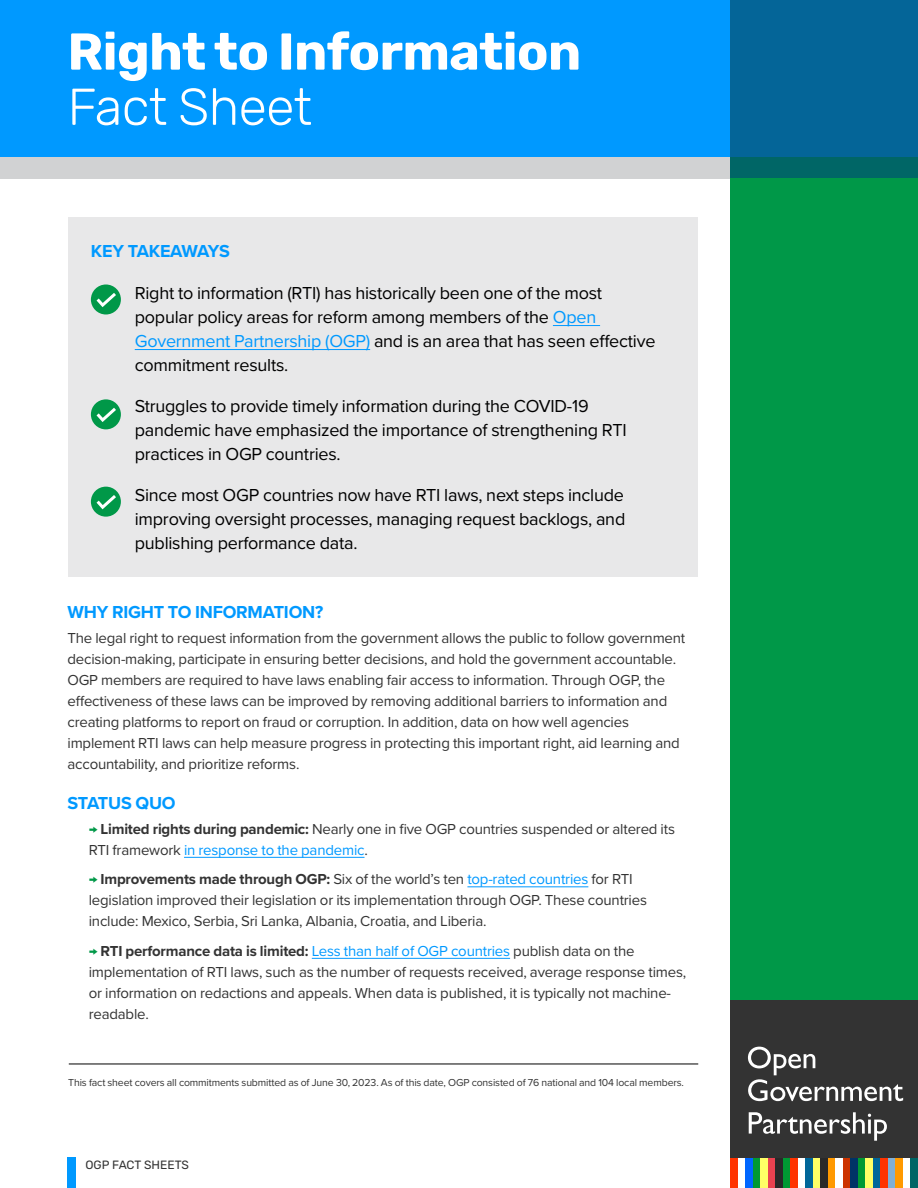
<style>
.page{position:relative;width:918px;height:1188px;background:#fff}
.page>*{position:absolute;margin:0;border:0;box-sizing:border-box;transform-origin:0 0}
.t1{font:700 51.75px "Rubik";letter-spacing:-.01em;color:#fff}
.t2{font:300 51.75px "Rubik";letter-spacing:-.015em;color:#fff}
.t3{font:18px/24px "Proxima Nova";letter-spacing:-.015em;color:#000}
.t4{font:700 18px "Proxima Nova";letter-spacing:-.015em;color:#09f}
.t5{font:15px/21px "Proxima Nova";letter-spacing:-.015em;color:#333}
.t6{font:12px "Rubik";color:#333}
.t7{font:10.5px "Proxima Nova";letter-spacing:-.015em;color:#333}
.s1{color:#09f}
.s2{font-weight:700;color:#009848}
.s3{font-weight:700}
</style>
<div class="page">
<div style="left:68px;top:1157px;width:8px;height:31px;background:#09f"></div>
<div style="left:68px;top:217px;width:630px;height:360px;background:#e8e8e9"></div>
<div style="left:0;top:0;width:731px;height:157px;background:#09f"></div>
<div style="left:731px;top:0;width:187px;height:157px;background:#046598"></div>
<div style="left:0;top:157px;width:731px;height:22px;background:#d1d2d3"></div>
<div style="left:731px;top:157px;width:187px;height:22px;background:#066"></div>
<hr style="left:184px;top:857px;width:181px;height:1px;background:#09f">
<hr style="left:467px;top:886px;width:121px;height:1px;background:#09f">
<hr style="left:312px;top:958px;width:198px;height:1px;background:#09f">
<div style="left:730px;top:1000px;width:188px;height:188px;background:#333"></div>
<div style="left:730px;top:1158px;width:8px;height:30px;background:#f30"></div>
<div style="left:738px;top:1158px;width:8px;height:30px;background:#fff"></div>
<div style="left:746px;top:1158px;width:7px;height:30px;background:#06f"></div>
<div style="left:753px;top:1158px;width:8px;height:30px;background:#093"></div>
<div style="left:761px;top:1158px;width:7px;height:30px;background:#ff6"></div>
<div style="left:768px;top:1158px;width:8px;height:30px;background:#e94250"></div>
<div style="left:776px;top:1158px;width:7px;height:30px;background:#292929"></div>
<div style="left:783px;top:1158px;width:8px;height:30px;background:#093"></div>
<div style="left:791px;top:1158px;width:7px;height:30px;background:#f30"></div>
<div style="left:798px;top:1158px;width:8px;height:30px;background:#fff"></div>
<div style="left:806px;top:1158px;width:7px;height:30px;background:#069"></div>
<div style="left:813px;top:1158px;width:8px;height:30px;background:#ff6"></div>
<div style="left:821px;top:1158px;width:7px;height:30px;background:#292929"></div>
<div style="left:828px;top:1158px;width:8px;height:30px;background:#f90"></div>
<div style="left:836px;top:1158px;width:7px;height:30px;background:#fff"></div>
<div style="left:843px;top:1158px;width:8px;height:30px;background:#c30"></div>
<div style="left:851px;top:1158px;width:7px;height:30px;background:#036"></div>
<div style="left:858px;top:1158px;width:8px;height:30px;background:#093"></div>
<div style="left:866px;top:1158px;width:7px;height:30px;background:#ff6"></div>
<div style="left:873px;top:1158px;width:8px;height:30px;background:#069"></div>
<div style="left:881px;top:1158px;width:7px;height:30px;background:#f30"></div>
<div style="left:888px;top:1158px;width:8px;height:30px;background:#7fafd6"></div>
<div style="left:896px;top:1158px;width:7px;height:30px;background:#f90"></div>
<div style="left:903px;top:1158px;width:8px;height:30px;background:#fff"></div>
<div style="left:911px;top:1158px;width:7px;height:30px;background:#066"></div>
<svg style="left:748px;top:1047px;width:155px;height:54px"></svg>
<svg style="left:749px;top:1112px;width:138px;height:29px"></svg>
<div style="left:731px;top:179px;width:187px;height:821px;background:#009848"></div>
<hr style="left:553px;top:325px;width:47px;height:1px;background:#09f">
<hr style="left:135px;top:349px;width:235px;height:1px;background:#09f">
<div style="left:91px;top:285px;width:30px;height:30px;background:#009848;border-radius:50%"></div>
<svg style="left:93px;top:290px;width:26px;height:19px"></svg>
<svg style="left:91px;top:399px;width:30px;height:30px"></svg>
<svg style="left:93px;top:405px;width:26px;height:19px"></svg>
<div style="left:91px;top:487px;width:30px;height:30px;background:#009848;border-radius:50%"></div>
<svg style="left:93px;top:492px;width:26px;height:19px"></svg>
<hr style="left:69px;top:1064px;width:629px;height:1px;background:#000">
<h1 class="t1" style="left:68px;top:22px;width:515px">Right to Information</h1>
<h1 class="t2" style="left:68px;top:78px;width:246px">Fact Sheet</h1>
<p class="t4" style="left:91px;top:238px;width:140px">KEY TAKEAWAYS</p>
<p class="t3" style="left:135px;top:280px;width:522px">Right to information (RTI) has historically been one of the most popular policy areas for reform among members of the <span class="s1">Open Government Partnership (OGP)</span> and is an area that has seen effective commitment results.</p>
<p class="t3" style="left:135px;top:393px;width:493px">Struggles to provide timely information during the COVID-19 pandemic have emphasized the importance of strengthening RTI practices in OGP countries.</p>
<p class="t3" style="left:135px;top:482px;width:492px;text-align:justify">Since most OGP countries now have RTI laws, next steps include improving oversight processes, managing request backlogs, and publishing performance data.</p>
<p class="t4" style="left:68px;top:598px;width:257px">WHY RIGHT TO INFORMATION?</p>
<p class="t5" style="left:68px;top:627px;width:619px">The legal right to request information from the government allows the public to follow government decision-making, participate in ensuring better decisions, and hold the government accountable.<br>OGP members are required to have laws enabling fair access to information. Through OGP, the effectiveness of these laws can be improved by removing additional barriers to information and creating platforms to report on fraud or corruption. In addition, data on how well agencies implement RTI laws can help measure progress in protecting this important right, aid learning and accountability, and prioritize reforms.</p>
<p class="t4" style="left:68px;top:789px;width:110px">STATUS QUO</p>
<p class="t5" style="left:89px;top:818px;width:588px"><span class="s2">→</span> <span class="s3">Limited rights during pandemic:</span> Nearly one in five OGP countries suspended or altered its<br>RTI framework <span class="s1">in response to the pandemic</span>.</p>
<p class="t5" style="left:89px;top:868px;width:560px"><span class="s2">→</span> <span class="s3">Improvements made through OGP:</span> Six of the world’s ten <span class="s1">top-rated countries</span> for RTI legislation improved their legislation or its implementation through OGP. These countries include: Mexico, Serbia, Sri Lanka, Albania, Croatia, and Liberia.</p>
<p class="t5" style="left:89px;top:940px;width:599px"><span class="s2">→</span> <span class="s3">RTI performance data is limited:</span> <span class="s1">Less than half of OGP countries</span> publish data on the implementation of RTI laws, such as the number of requests received, average response times, or information on redactions and appeals. When data is published, it is typically not machine&shy;readable.</p>
<p class="t7" style="left:68px;top:1074px;width:617px">This fact sheet covers all commitments submitted as of June 30, 2023. As of this date, OGP consisted of 76 national and 104 local members.</p>
<p class="t6" style="left:86px;top:1158px;width:105px">OGP FACT SHEETS</p>
</div>
